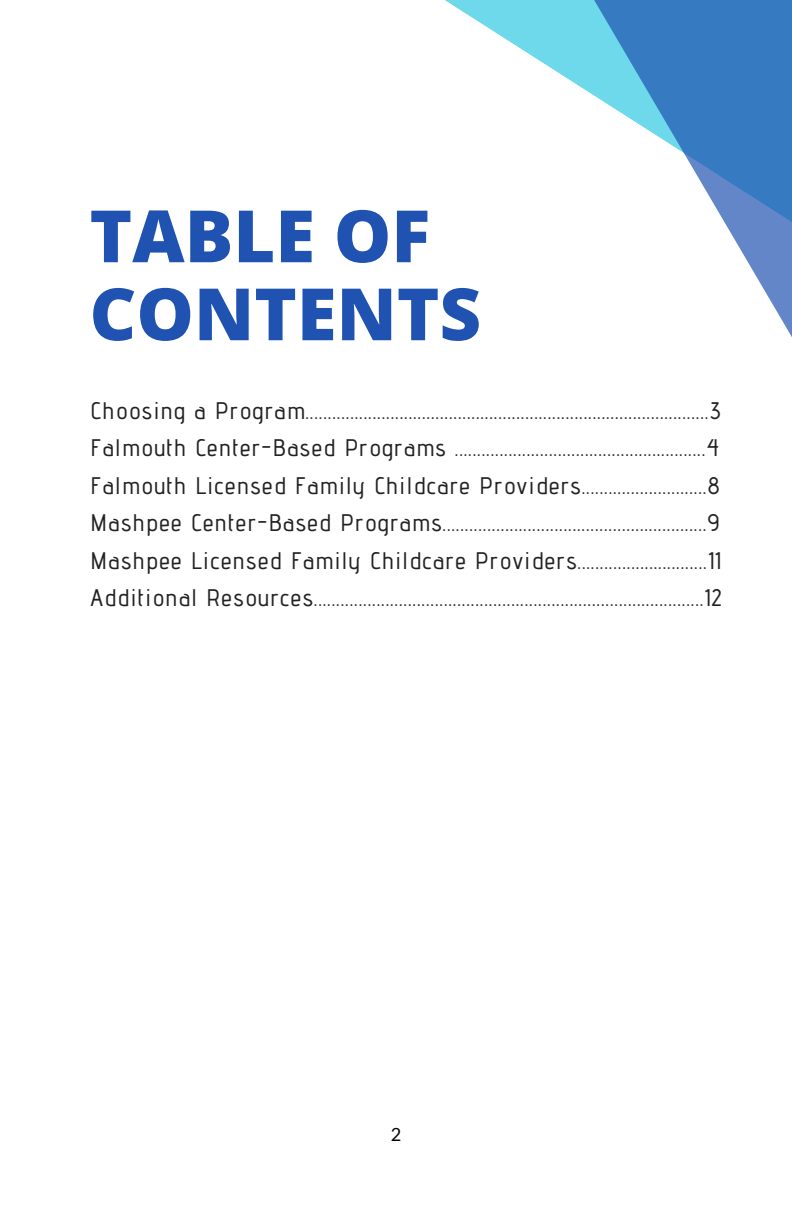
<style>
.page{position:relative;width:792px;height:1224px;background:#fff}
.page>*{position:absolute;margin:0;border:0;box-sizing:border-box;transform-origin:0 0}
.t1{font:800 72.2px/78px "Open Sans";color:#1f52b1}
.t2{font:500 24px/37.6px "Advent Pro";letter-spacing:.06em;color:#222;text-align:justify}
.t3{font:18.2px "Lato";color:#000}
</style>
<div class="page">
<svg style="left:445px;top:0;width:347px;height:337px"></svg>
<h1 class="t1" style="left:90px;top:195px;width:393px">TABLE OF<br>CONTENTS</h1>
<p class="t2" style="left:91px;top:391px;width:632px">Choosing a Program..........................................................................................3<br>Falmouth Center-Based Programs ........................................................4<br>Falmouth Licensed Family Childcare Providers............................8<br>Mashpee Center-Based Programs...........................................................9<br>Mashpee Licensed Family Childcare Providers.............................11<br>Additional Resources.......................................................................................12</p>
<p class="t3" style="left:391px;top:1123px;width:12px">2</p>
</div>
